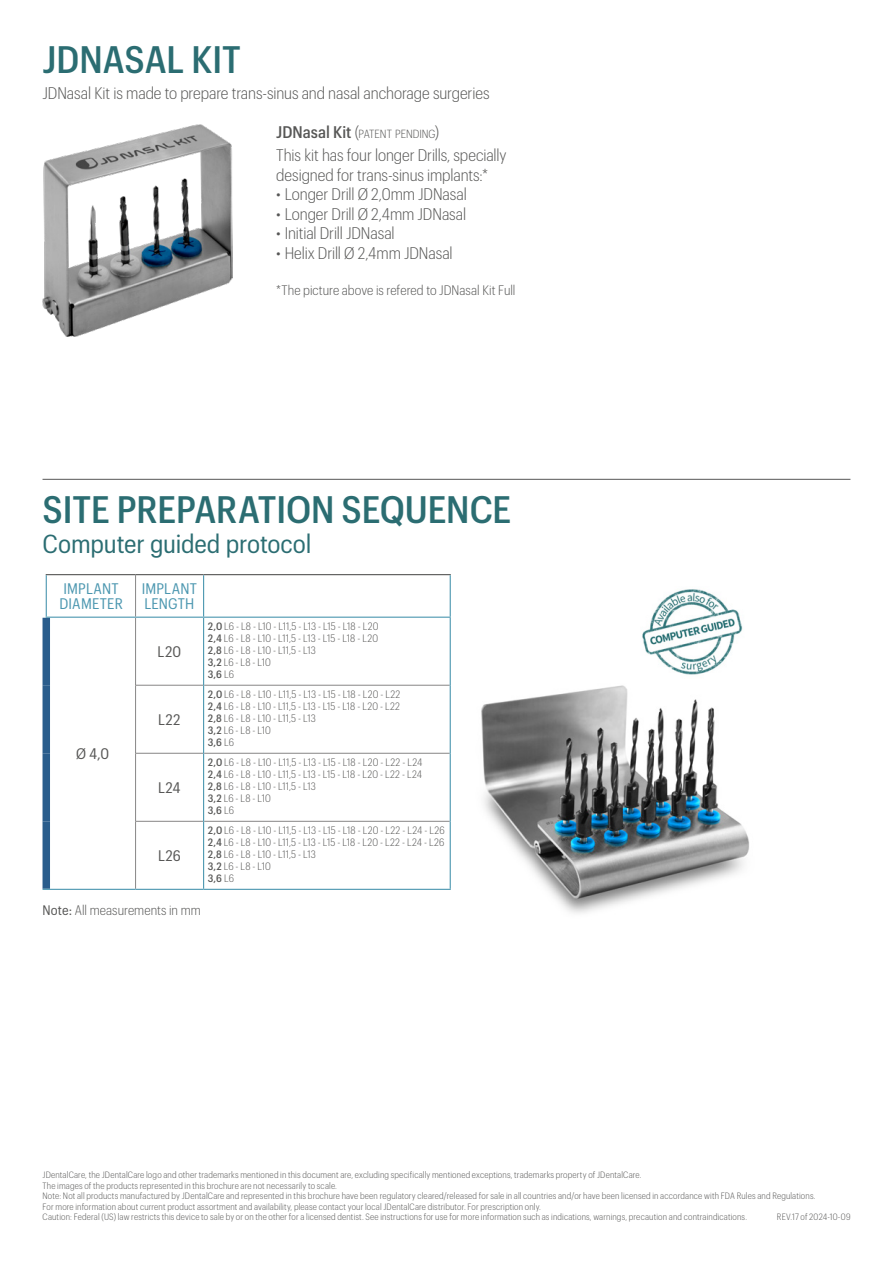
<style>
.page{position:relative;width:893px;height:1263px;background:#fff}
.page>*{position:absolute;margin:0;border:0;box-sizing:border-box;transform-origin:0 0}
.t1{font:500 37.5px "Graphik Compact";letter-spacing:-.005em;color:#2b6d72}
.t2{font:25.5px "Graphik Compact";letter-spacing:-.005em;color:#2b6d72}
.t3{font:300 16.5px/19.5px "Graphik Compact";letter-spacing:-.005em;color:#575756}
.t4{font:15px/15px "Graphik Compact";letter-spacing:.015em;color:#4c97b0}
.t5{font:15px "Graphik Compact";letter-spacing:.03em;color:#575756}
.t6{font:300 13.5px "Graphik Compact";letter-spacing:.005em;color:#575756}
.t7{font:300 11.55px "Graphik Compact";color:#575756}
.t8{font:300 10.5px/12px "Graphik Compact";letter-spacing:.005em;color:#575756}
.t9{font:300 9px/10.5px "Graphik Compact";letter-spacing:.02em;color:#575756}
.s1{font-weight:500;font-size:16.5px}
.s2{font-size:16.5px}
.s3{font-weight:500}
.s4{font-weight:400}
</style>
<div class="page">
<hr style="left:43px;top:479px;width:807px;height:1px;background:#575756">
<img style="left:368px;top:638px;width:381px;height:275px">
<img style="left:43px;top:124px;width:189px;height:212px">
<hr style="left:135px;top:575px;width:1px;height:42px;background:#878686">
<hr style="left:135px;top:618px;width:1px;height:67px;background:#878686">
<hr style="left:135px;top:685px;width:68px;height:1px;background:#878686">
<hr style="left:135px;top:685px;width:1px;height:68px;background:#878686">
<hr style="left:204px;top:685px;width:246px;height:1px;background:#878686">
<hr style="left:135px;top:753px;width:68px;height:1px;background:#878686">
<hr style="left:135px;top:753px;width:1px;height:68px;background:#878686">
<hr style="left:204px;top:753px;width:246px;height:1px;background:#878686">
<hr style="left:135px;top:821px;width:68px;height:1px;background:#878686">
<hr style="left:135px;top:821px;width:1px;height:68px;background:#878686">
<hr style="left:204px;top:821px;width:246px;height:1px;background:#878686">
<div style="left:43px;top:618px;width:7px;height:67px;background:#2a5d8c"></div>
<div style="left:43px;top:685px;width:7px;height:68px;background:#2a5d8c"></div>
<div style="left:43px;top:753px;width:7px;height:68px;background:#2a5d8c"></div>
<div style="left:43px;top:821px;width:7px;height:68px;background:#2a5d8c"></div>
<hr style="left:46px;top:574px;width:90px;height:1px;background:#575756">
<hr style="left:136px;top:574px;width:68px;height:1px;background:#575756">
<hr style="left:204px;top:574px;width:247px;height:1px;background:#575756">
<hr style="left:46px;top:575px;width:1px;height:42px;background:#4c97b0">
<hr style="left:203px;top:575px;width:1px;height:42px;background:#4c97b0">
<hr style="left:450px;top:575px;width:1px;height:42px;background:#4c97b0">
<hr style="left:46px;top:617px;width:90px;height:1px;background:#4c97b0">
<hr style="left:136px;top:617px;width:68px;height:1px;background:#4c97b0">
<hr style="left:203px;top:618px;width:1px;height:67px;background:#4c97b0">
<hr style="left:204px;top:617px;width:247px;height:1px;background:#4c97b0">
<hr style="left:450px;top:618px;width:1px;height:67px;background:#4c97b0">
<hr style="left:203px;top:685px;width:1px;height:68px;background:#4c97b0">
<hr style="left:203px;top:753px;width:1px;height:68px;background:#4c97b0">
<hr style="left:450px;top:685px;width:1px;height:68px;background:#4c97b0">
<hr style="left:450px;top:753px;width:1px;height:68px;background:#4c97b0">
<hr style="left:43px;top:889px;width:93px;height:1px;background:#4c97b0">
<hr style="left:136px;top:889px;width:68px;height:1px;background:#4c97b0">
<hr style="left:203px;top:821px;width:1px;height:68px;background:#4c97b0">
<hr style="left:450px;top:821px;width:1px;height:68px;background:#4c97b0">
<hr style="left:204px;top:889px;width:247px;height:1px;background:#4c97b0">
<img style="left:640px;top:589px;width:104px;height:101px">
<h1 class="t1" style="left:43px;top:32px;width:200px">JDNASAL KIT</h1>
<h3 class="t3" style="left:43px;top:82px;width:449px">JDNasal Kit is made to prepare trans-sinus and nasal anchorage surgeries</h3>
<p class="t7" style="left:276px;top:125px;width:164px"><span class="s1">JDNasal Kit</span> <span class="s2">(</span>PATENT PENDING<span class="s2">)</span></p>
<h3 class="t3" style="left:276px;top:144px;width:232px">This kit has four longer Drills, specially designed for trans-sinus implants:*</h3>
<h3 class="t3" style="left:276px;top:183px;width:192px">• Longer Drill Ø 2,0mm JDNasal</h3>
<h3 class="t3" style="left:276px;top:203px;width:191px">• Longer Drill Ø 2,4mm JDNasal</h3>
<h3 class="t3" style="left:276px;top:222px;width:120px">• Initial Drill JDNasal</h3>
<h3 class="t3" style="left:276px;top:242px;width:178px">• Helix Drill Ø 2,4mm JDNasal</h3>
<h3 class="t6" style="left:276px;top:281px;width:241px">*The picture above is refered to JDNasal Kit Full</h3>
<h1 class="t1" style="left:43px;top:482px;width:470px">SITE PREPARATION SEQUENCE</h1>
<h2 class="t2" style="left:43px;top:525px;width:270px">Computer guided protocol</h2>
<h3 class="t4" style="left:59px;top:580px;width:65px">IMPLANT<br>DIAMETER</h3>
<h3 class="t4" style="left:142px;top:580px;width:57px">IMPLANT<br>LENGTH</h3>
<h3 class="t5" style="left:158px;top:641px;width:25px">L20</h3>
<h3 class="t5" style="left:76px;top:743px;width:35px">Ø 4,0</h3>
<h3 class="t5" style="left:158px;top:709px;width:24px">L22</h3>
<h3 class="t5" style="left:158px;top:777px;width:24px">L24</h3>
<h3 class="t5" style="left:158px;top:845px;width:24px">L26</h3>
<p class="t8" style="left:208px;top:619px;width:172px"><span class="s3">2,0</span> L6 - L8 - L10 - L11,5 - L13 - L15 - L18 - L20<br><span class="s3">2,4</span> L6 - L8 - L10 - L11,5 - L13 - L15 - L18 - L20<br><span class="s3">2,8</span> L6 - L8 - L10 - L11,5 - L13<br><span class="s3">3,2</span> L6 - L8 - L10<br><span class="s3">3,6</span> L6</p>
<p class="t8" style="left:208px;top:687px;width:194px"><span class="s3">2,0</span> L6 - L8 - L10 - L11,5 - L13 - L15 - L18 - L20 - L22<br><span class="s3">2,4</span> L6 - L8 - L10 - L11,5 - L13 - L15 - L18 - L20 - L22<br><span class="s3">2,8</span> L6 - L8 - L10 - L11,5 - L13<br><span class="s3">3,2</span> L6 - L8 - L10<br><span class="s3">3,6</span> L6</p>
<p class="t8" style="left:208px;top:755px;width:216px"><span class="s3">2,0</span> L6 - L8 - L10 - L11,5 - L13 - L15 - L18 - L20 - L22 - L24<br><span class="s3">2,4</span> L6 - L8 - L10 - L11,5 - L13 - L15 - L18 - L20 - L22 - L24<br><span class="s3">2,8</span> L6 - L8 - L10 - L11,5 - L13<br><span class="s3">3,2</span> L6 - L8 - L10<br><span class="s3">3,6</span> L6</p>
<p class="t8" style="left:208px;top:823px;width:238px"><span class="s3">2,0</span> L6 - L8 - L10 - L11,5 - L13 - L15 - L18 - L20 - L22 - L24 - L26<br><span class="s3">2,4</span> L6 - L8 - L10 - L11,5 - L13 - L15 - L18 - L20 - L22 - L24 - L26<br><span class="s3">2,8</span> L6 - L8 - L10 - L11,5 - L13<br><span class="s3">3,2</span> L6 - L8 - L10<br><span class="s3">3,6</span> L6</p>
<h3 class="t6" style="left:43px;top:900px;width:160px"><span class="s4">Note:</span> All measurements in mm</h3>
<p class="t9" style="left:43px;top:1169px;width:774px">JDentalCare, the JDentalCare logo and other trademarks mentioned in this document are, excluding specifically mentioned exceptions, trademarks property of JDentalCare.<br>The images of the products represented in this brochure are not necessarily to scale.<br>Note: Not all products manufactured by JDentalCare and represented in this brochure have been regulatory cleared/released for sale in all countries and/or have been licensed in accordance with FDA Rules and Regulations.<br>For more information about current product assortment and availability, please contact your local JDentalCare distributor. For prescription only.<br>Caution: Federal (US) law restricts this device to sale by or on the other for a licensed dentist. See instructions for use for more information such as indications, warnings, precaution and contraindications.</p>
<p class="t9" style="left:777px;top:1211px;width:75px">REV.17 of 2024-10-09</p>
</div>
